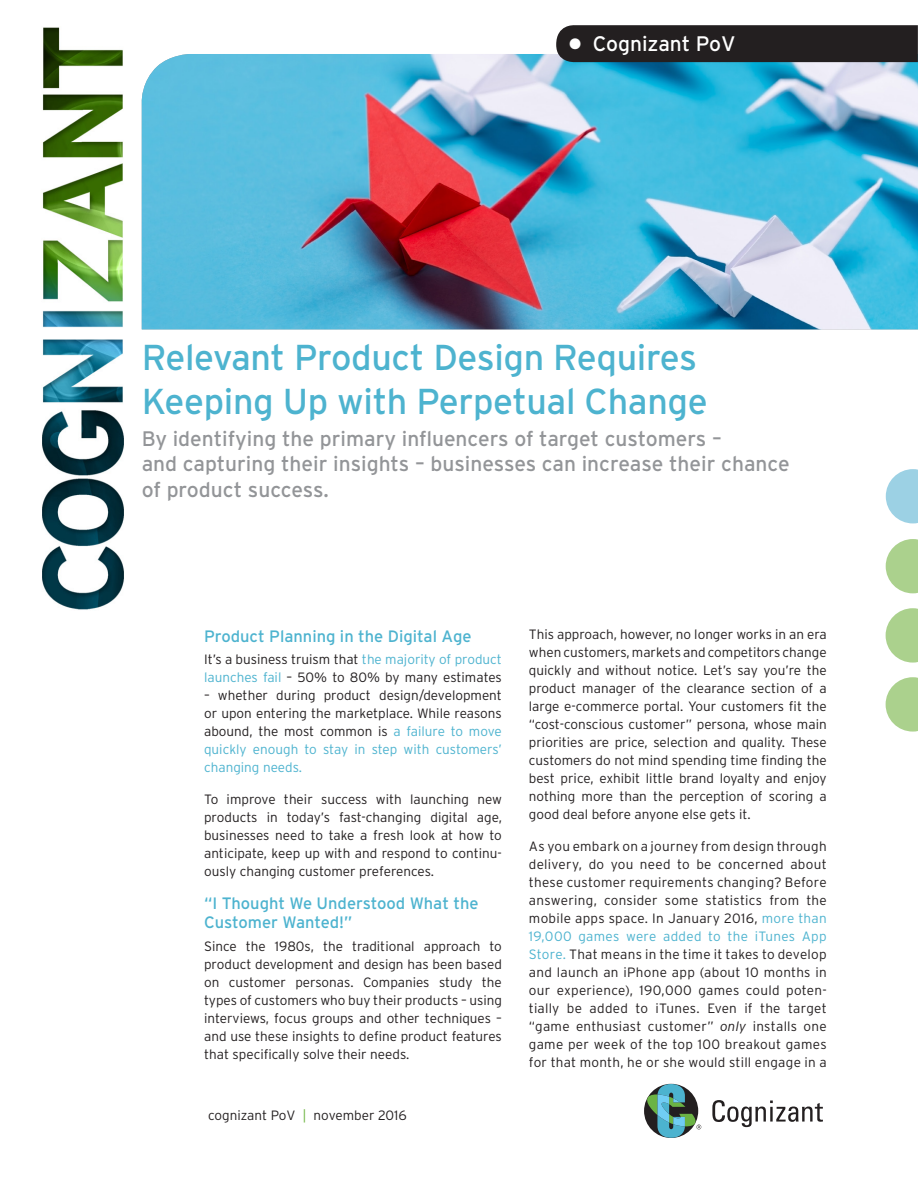
<style>
.page{position:relative;width:918px;height:1188px;background:#fff}
.page>*{position:absolute;margin:0;border:0;box-sizing:border-box;transform-origin:0 0}
.t1{font:36px/43.2px "Interstate";letter-spacing:-.01em;color:#4db3cf}
.Title_deck{font:21px/25.2px "Interstate";color:#939598}
.t2{font:21px "Interstate";color:#fff}
.t3{font:16.5px/19.5px "Interstate";color:#4db3cf}
._02_Body{font:300 13.5px/18px "Interstate";color:#231f20;text-align:justify}
.s1{font-size:36px}
.s2{color:#4db3cf}
.s3{color:#6cb43f}
.s4{font-style:italic}
</style>
<div class="page">
<img style="left:141px;top:54px;width:777px;height:275px">
<img style="left:42px;top:27px;width:82px;height:583px">
<svg style="left:886px;top:469px;width:32px;height:54px"></svg>
<svg style="left:886px;top:539px;width:32px;height:54px"></svg>
<svg style="left:886px;top:608px;width:32px;height:55px"></svg>
<svg style="left:886px;top:677px;width:32px;height:55px"></svg>
<svg style="left:712px;top:1100px;width:111px;height:27px"></svg>
<svg style="left:644px;top:1084px;width:57px;height:54px"></svg>
<div style="left:556px;top:25px;width:362px;height:38px;background:#231f20"></div>
<p class="t2" style="left:568px;top:32px;width:170px"><span class="s1">•</span> Cognizant PoV</p>
<p class="t1" style="left:142px;top:336px;width:567px">Relevant Product Design Requires<br>Keeping Up with Perpetual Change</p>
<p class="Title_deck" style="left:142px;top:426px;width:650px">By identifying the primary influencers of target customers –<br>and capturing their insights – businesses can increase their chance of product success.</p>
<h1 class="t3" style="left:204px;top:626px;width:269px">Product Planning in the Digital Age</h1>
<p class="_02_Body" style="left:204px;top:650px;width:299px">It’s a business truism that <span class="s2">the majority of product launches fail</span> – 50% to 80% by many estimates</p>
<p class="_02_Body" style="left:204px;top:686px;width:299px">– whether during product design/development or upon entering the marketplace. While reasons abound, the most common is <span class="s2">a failure to move quickly enough to stay in step with customers’ changing needs.</span></p>
<p class="_02_Body" style="left:204px;top:790px;width:299px">To improve their success with launching new products in today’s fast-changing digital age, businesses need to take a fresh look at how to anticipate, keep up with and respond to continu&shy;ously changing customer preferences.</p>
<h1 class="t3" style="left:204px;top:893px;width:276px">“I Thought We Understood What the<br>Customer Wanted!”</h1>
<p class="_02_Body" style="left:204px;top:937px;width:299px">Since the 1980s, the traditional approach to product development and design has been based on customer personas. Companies study the types of customers who buy their products – using interviews, focus groups and other techniques – and use these insights to define product features that specifically solve their needs.</p>
<p class="_02_Body" style="left:208px;top:1106px;width:200px">cognizant PoV <span class="s3">|</span> november 2016</p>
<p class="_02_Body" style="left:529px;top:625px;width:299px">This approach, however, no longer works in an era when customers, markets and competitors change quickly and without notice. Let’s say you’re the product manager of the clearance section of a large e-commerce portal. Your customers fit the “cost-conscious customer” persona, whose main priorities are price, selection and quality. These customers do not mind spending time finding the best price, exhibit little brand loyalty and enjoy nothing more than the perception of scoring a good deal before anyone else gets it.</p>
<p class="_02_Body" style="left:529px;top:837px;width:299px">As you embark on a journey from design through delivery, do you need to be concerned about these customer requirements changing? Before answering, consider some statistics from the mobile apps space. In January 2016, <span class="s2">more than 19,000 games were added to the iTunes App Store.</span> That means in the time it takes to develop and launch an iPhone app (about 10 months in our experience), 190,000 games could poten&shy;tially be added to iTunes. Even if the target “game enthusiast customer” <span class="s4">only</span> installs one game per week of the top 100 breakout games for that month, he or she would still engage in a</p>
</div>
